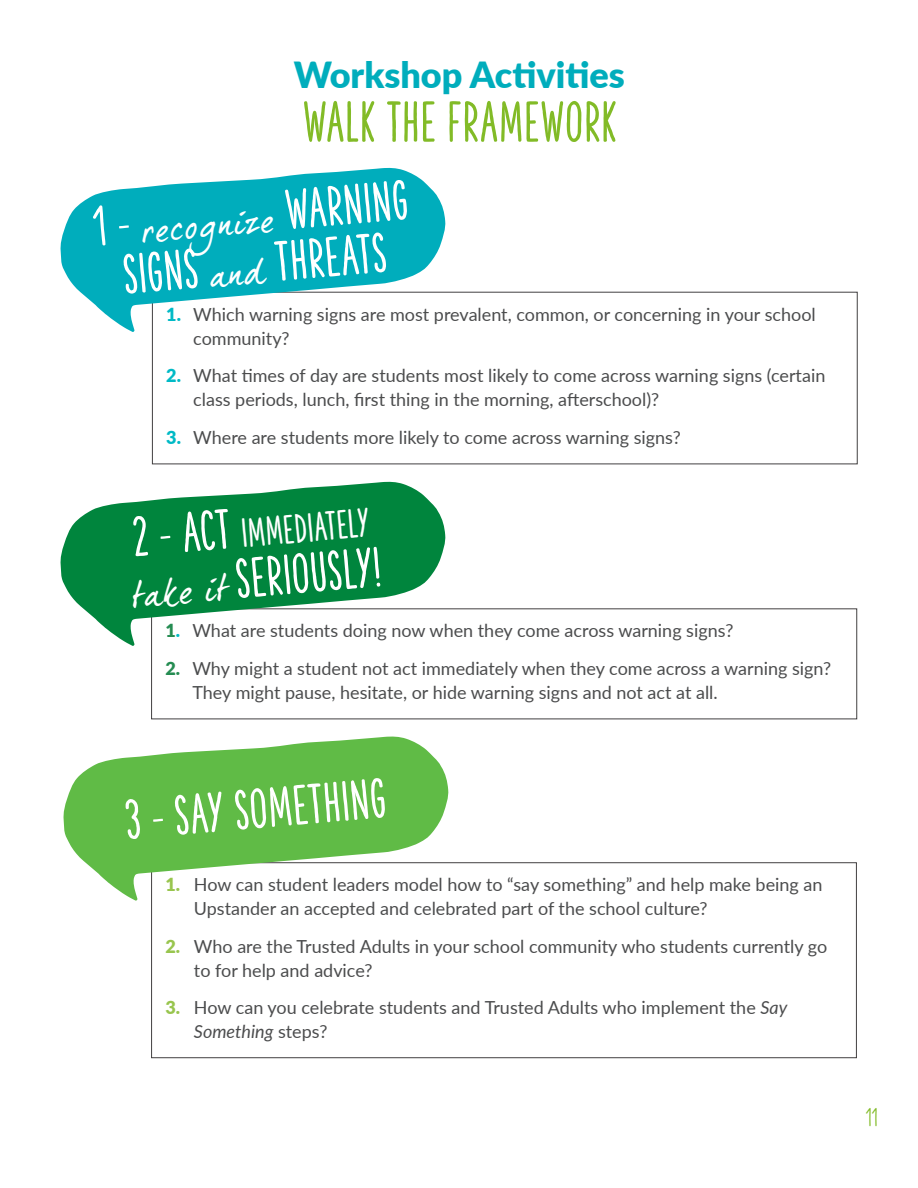
<style>
.page{position:relative;width:918px;height:1188px;background:#fff}
.page>*{position:absolute;margin:0;border:0;box-sizing:border-box;transform-origin:0 0}
.Subhead_1{font:54px "The Hand Extrablack";color:#82bb27}
.t1{font:52.95px/50.4px "The Hand Extrablack";color:#fff;text-align:center}
.t2{font:38.25px "The Hand Extrablack";color:#fff}
.Subhead_2{font:900 36px "Lato";color:#00adbc}
.t3{font:900 24px "The Hand";color:#82bb27}
.t4{font:18px/24px "Lato";color:#4b4c4d}
.s1{font-family:"dear Joe 5 CASUAL P";font-size:38.25px}
.s2{font-weight:900;color:#00bac6}
.s3{font-size:52.95px}
.s4{font-weight:900;color:#258c52}
.s5{font-weight:900;color:#98c54e}
.s6{font-style:italic}
</style>
<div class="page">
<div style="left:152px;top:292px;width:706px;height:172px;border:1px solid #424041"></div>
<div style="left:151px;top:862px;width:706px;height:196px;border:1px solid #424041"></div>
<svg style="left:61px;top:482px;width:384px;height:164px;fill:#00853d"></svg>
<svg style="left:64px;top:737px;width:384px;height:164px;fill:#60bb46"></svg>
<svg style="left:61px;top:168px;width:384px;height:164px;fill:#00adbc"></svg>
<p class="Subhead_2" style="left:294px;top:47px;width:333px">Workshop Activities</p>
<p class="Subhead_1" style="left:302px;top:91px;width:316px">WALK THE FRAMEWORK</p>
<p class="t1" style="left:91px;top:202px;width:318px;rotate:-5deg">1 – <span class="s1">recognize</span> WARNING<br>SIGNS <span class="s1">and</span> THREATS</p>
<p class="t4" style="left:193px;top:301px;width:624px;text-indent:-27px"><span class="s2">1.</span> Which warning signs are most prevalent, common, or concerning in your school community?</p>
<p class="t4" style="left:193px;top:363px;width:634px;text-indent:-27px"><span class="s2">2.</span> What times of day are students most likely to come across warning signs (certain class periods, lunch, first thing in the morning, afterschool)?</p>
<p class="t4" style="left:166px;top:424px;width:516px"><span class="s2">3.</span> Where are students more likely to come across warning signs?</p>
<p class="t2" style="left:131px;top:521px;width:239px;rotate:-5deg"><span class="s3">2 – ACT</span> IMMEDIATELY</p>
<p class="t1" style="left:128px;top:564px;width:251px;rotate:-5deg"><span class="s1">take it</span> SERIOUSLY!</p>
<p class="t4" style="left:165px;top:618px;width:570px"><span class="s4">1</span><span class="s2">.</span> What are students doing now when they come across warning signs?</p>
<p class="t4" style="left:192px;top:655px;width:640px;text-indent:-27px"><span class="s4">2.</span> Why might a student not act immediately when they come across a warning sign?<br>They might pause, hesitate, or hide warning signs and not act at all.</p>
<p class="t1" style="left:123px;top:796px;width:263px;rotate:-5deg">3 – SAY SOMETHING</p>
<p class="t4" style="left:194px;top:872px;width:630px;text-indent:-28px"><span class="s5">1.</span> How can student leaders model how to “say something” and help make being an<br>Upstander an accepted and celebrated part of the school culture?</p>
<p class="t4" style="left:194px;top:933px;width:635px;text-indent:-28px"><span class="s5">2.</span> Who are the Trusted Adults in your school community who students currently go to for help and advice?</p>
<p class="t4" style="left:194px;top:995px;width:595px;text-indent:-28px"><span class="s5">3.</span> How can you celebrate students and Trusted Adults who implement the <span class="s6">Say<br>Something</span> steps?</p>
<h3 class="t3" style="left:866px;top:1103px;width:14px">11</h3>
</div>
